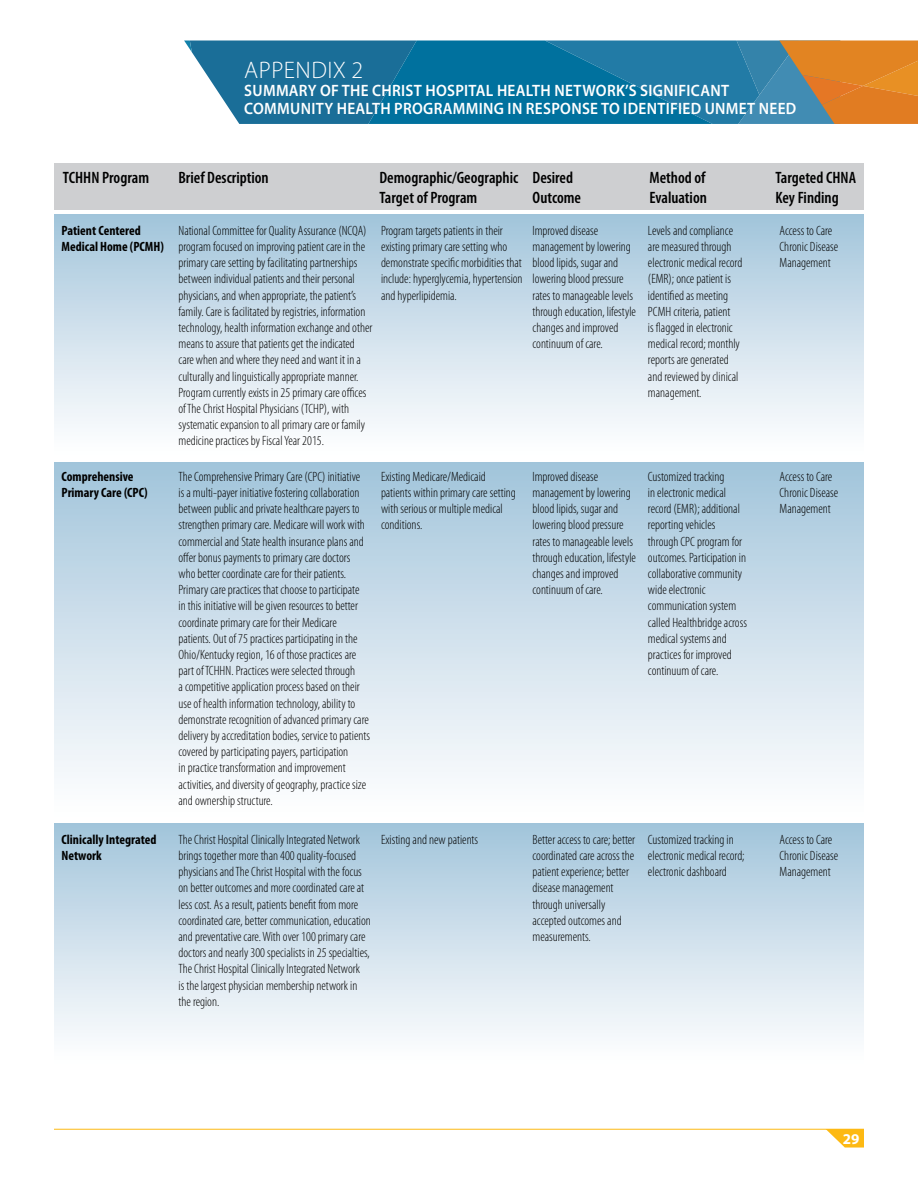
<style>
.page{position:relative;width:918px;height:1188px;background:#fff}
.page>*{position:absolute;margin:0;border:0;box-sizing:border-box;transform-origin:0 0}
.t1{font:300 24px "Myriad Pro";letter-spacing:.02em;color:#fff}
.t2{font:600 condensed 16.5px "Myriad Pro";color:#000}
.t3{font:600 16.5px/18.3px "Myriad Pro";letter-spacing:.02em;color:#fff;scale:.93 1}
.t4{font:700 15px "Myriad Pro";color:#fff}
.t5{font:300 condensed 13.5px/16.2px "Myriad Pro";color:#000}
.t6{font:700 condensed 13.5px/16.2px "Myriad Pro";color:#000}
</style>
<div class="page">
<svg style="left:184px;top:40px;width:734px;height:84px;background:#3e7c91"></svg>
<div style="left:54px;top:462px;width:810px;height:359px;background:linear-gradient(to bottom,#a3c5db,#fff)"></div>
<div style="left:54px;top:214px;width:810px;height:243px;background:linear-gradient(to bottom,#a3c5db,#fff)"></div>
<div style="left:54px;top:823px;width:810px;height:243px;background:linear-gradient(to bottom,#a3c5db,#fff)"></div>
<div style="left:54px;top:163px;width:810px;height:47px;background:#cecfd1"></div>
<svg style="left:826px;top:1130px;width:38px;height:18px"></svg>
<hr style="left:54px;top:1129px;width:810px;height:1px;background:#fdb913">
<h1 class="t1" style="left:244px;top:55px;width:120px">APPENDIX 2</h1>
<p class="t3" style="left:244px;top:81px;width:595px">SUMMARY OF THE CHRIST HOSPITAL HEALTH NETWORK’S SIGNIFICANT<br>COMMUNITY HEALTH PROGRAMMING IN RESPONSE TO IDENTIFIED UNMET NEED</p>
<p class="t2" style="left:63px;top:168px;width:88px">TCHHN Program</p>
<p class="t2" style="left:178px;top:168px;width:92px">Brief Description</p>
<p class="t2" style="left:379px;top:168px;width:195px">Demographic/Geographic Desired</p>
<p class="t2" style="left:650px;top:168px;width:58px">Method of</p>
<p class="t2" style="left:775px;top:168px;width:82px">Targeted CHNA</p>
<p class="t2" style="left:379px;top:188px;width:99px">Target of Program</p>
<p class="t2" style="left:532px;top:188px;width:50px">Outcome</p>
<p class="t2" style="left:650px;top:188px;width:59px">Evaluation</p>
<p class="t2" style="left:775px;top:188px;width:65px">Key Finding</p>
<p class="t6" style="left:62px;top:222px;width:104px">Patient Centered<br>Medical Home (PCMH)</p>
<p class="t5" style="left:179px;top:223px;width:195px">National Committee for Quality Assurance (NCQA) program focused on improving patient care in the primary care setting by facilitating partnerships between individual patients and their personal physicians, and when appropriate, the patient’s family. Care is facilitated by registries, information technology, health information exchange and other means to assure that patients get the indicated care when and where they need and want it in a culturally and linguistically appropriate manner.<br>Program currently exists in 25 primary care offices of The Christ Hospital Physicians (TCHP), with systematic expansion to all primary care or family medicine practices by Fiscal Year 2015.</p>
<p class="t5" style="left:648px;top:223px;width:96px">Levels and compliance are measured through electronic medical record (EMR); once patient is identified as meeting<br>PCMH criteria, patient<br>is flagged in electronic medical record; monthly reports are generated and reviewed by clinical management.</p>
<p class="t5" style="left:533px;top:223px;width:105px">Improved disease management by lowering blood lipids, sugar and lowering blood pressure rates to manageable levels through education, lifestyle changes and improved continuum of care.</p>
<p class="t5" style="left:381px;top:223px;width:143px">Program targets patients in their existing primary care setting who demonstrate specific morbidities that include: hyperglycemia, hypertension and hyperlipidemia.</p>
<p class="t5" style="left:780px;top:223px;width:60px">Access to Care<br>Chronic Disease<br>Management</p>
<p class="t6" style="left:62px;top:468px;width:88px">Comprehensive<br>Primary Care (CPC)</p>
<p class="t6" style="left:62px;top:831px;width:97px">Clinically Integrated<br>Network</p>
<p class="t5" style="left:179px;top:469px;width:193px">The Comprehensive Primary Care (CPC) initiative<br>is a multi-payer initiative fostering collaboration between public and private healthcare payers to strengthen primary care. Medicare will work with commercial and State health insurance plans and offer bonus payments to primary care doctors who better coordinate care for their patients.<br>Primary care practices that choose to participate in this initiative will be given resources to better coordinate primary care for their Medicare patients. Out of 75 practices participating in the Ohio/Kentucky region, 16 of those practices are part of TCHHN. Practices were selected through<br>a competitive application process based on their use of health information technology, ability to demonstrate recognition of advanced primary care delivery by accreditation bodies, service to patients covered by participating payers, participation<br>in practice transformation and improvement activities, and diversity of geography, practice size and ownership structure.</p>
<p class="t5" style="left:179px;top:832px;width:194px">The Christ Hospital Clinically Integrated Network brings together more than 400 quality-focused physicians and The Christ Hospital with the focus on better outcomes and more coordinated care at less cost. As a result, patients benefit from more coordinated care, better communication, education and preventative care. With over 100 primary care doctors and nearly 300 specialists in 25 specialties, The Christ Hospital Clinically Integrated Network<br>is the largest physician membership network in the region.</p>
<p class="t5" style="left:381px;top:469px;width:136px">Existing Medicare/Medicaid patients within primary care setting with serious or multiple medical conditions.</p>
<p class="t5" style="left:381px;top:832px;width:99px">Existing and new patients</p>
<p class="t5" style="left:533px;top:469px;width:105px">Improved disease management by lowering blood lipids, sugar and lowering blood pressure rates to manageable levels through education, lifestyle changes and improved continuum of care.</p>
<p class="t5" style="left:648px;top:469px;width:100px">Customized tracking<br>in electronic medical record (EMR); additional reporting vehicles through CPC program for outcomes. Participation in collaborative community wide electronic communication system called Healthbridge across medical systems and practices for improved continuum of care.</p>
<p class="t5" style="left:533px;top:832px;width:104px">Better access to care; better coordinated care across the patient experience; better disease management through universally accepted outcomes and measurements.</p>
<p class="t5" style="left:648px;top:832px;width:98px">Customized tracking in electronic medical record; electronic dashboard</p>
<p class="t5" style="left:780px;top:469px;width:60px">Access to Care<br>Chronic Disease<br>Management</p>
<p class="t5" style="left:780px;top:832px;width:60px">Access to Care<br>Chronic Disease<br>Management</p>
<p class="t4" style="left:843px;top:1130px;width:18px">29</p>
</div>
